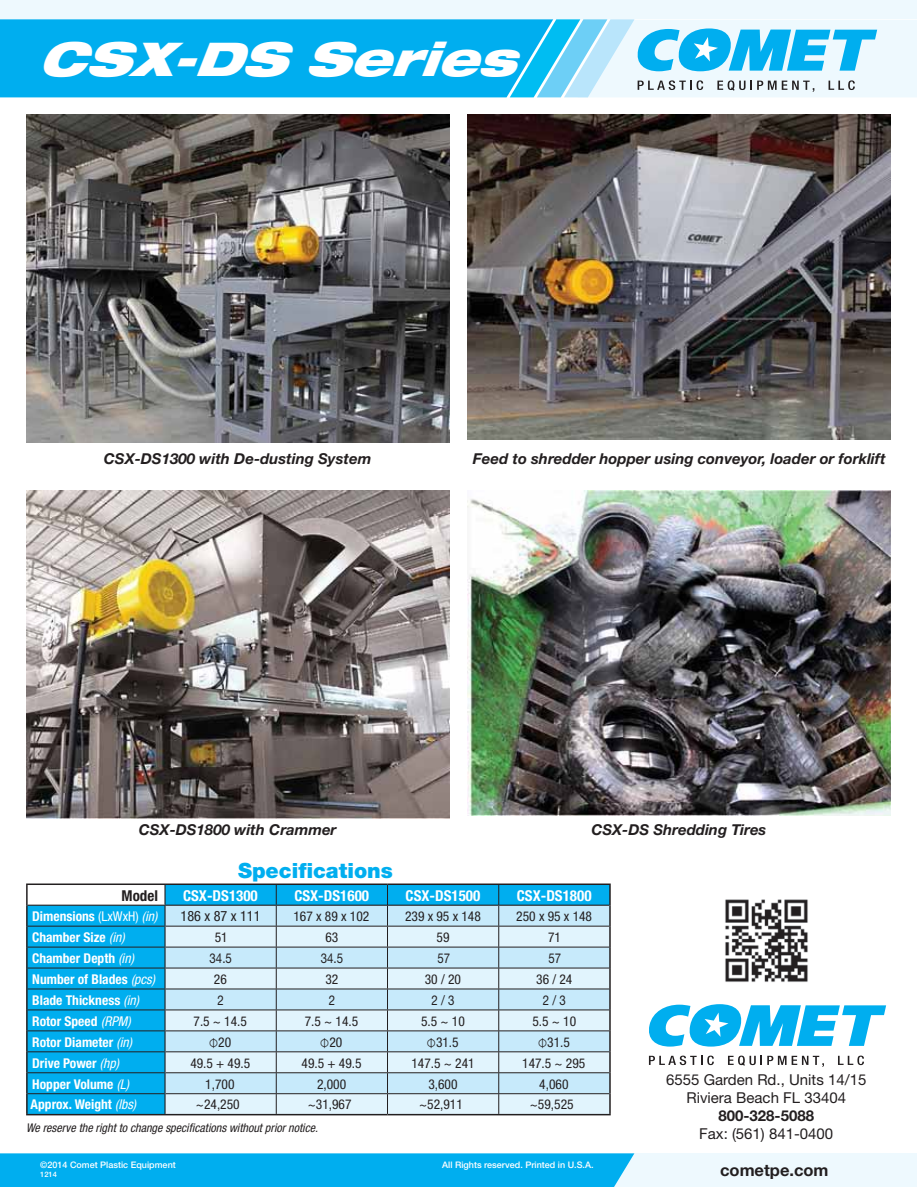
<style>
.page{position:relative;width:917px;height:1187px;background:#fff}
.page>*{position:absolute;margin:0;border:0;box-sizing:border-box;transform-origin:0 0}
.t1{font:italic 900 expanded 46.5px "Helvetica Neue";color:#fff}
.t2{font:900 21px "Helvetica Neue";color:#00aeef}
.t3{font:700 16.5px "Helvetica Neue";color:#231f20}
.t4{font:italic 700 15px "Helvetica Neue";color:#231f20}
.t5{font:15px/18px "Helvetica Neue";color:#231f20;text-align:center}
.t6{font:700 condensed 15px "Helvetica Neue";color:#fff}
.t7{font:700 15px "Helvetica Neue";color:#231f20}
.t8{font:700 condensed 15px "Helvetica Neue";color:#231f20}
.t9{font:condensed 14.25px "Helvetica Neue";color:#231f20}
.t10{font:condensed 13.5px "Helvetica Neue";color:#231f20}
.t11{font:700 condensed 13.5px "Helvetica Neue";color:#fff}
.t12{font:13.5px "Helvetica Neue";color:#231f20;scale:.85 1}
.t13{font:italic condensed 12px "Helvetica Neue";color:#231f20}
.t14{font:500 9px "Helvetica Neue";color:#fff}
.t15{font:500 7.5px "Helvetica Neue";color:#fff}
.s1{font-weight:400}
.s2{font-weight:400;font-style:italic}
</style>
<div class="page">
<div style="left:0;top:0;width:916px;height:97px;background:#eef9fe"></div>
<img style="left:725px;top:899px;width:83px;height:83px">
<svg style="left:0;top:19px;width:876px;height:78px;background:#3bbff1"></svg>
<svg style="left:649px;top:1004px;width:236px;height:42px"></svg>
<svg style="left:648px;top:1055px;width:65px;height:9px"></svg>
<svg style="left:728px;top:1055px;width:95px;height:11px"></svg>
<svg style="left:838px;top:1055px;width:25px;height:9px"></svg>
<div style="left:590px;top:1153px;width:326px;height:33px;background:#eef9fe"></div>
<div style="left:0;top:1153px;width:634px;height:33px;background:#00aeef"></div>
<hr style="left:26px;top:883px;width:139px;height:1px;background:#231f20">
<hr style="left:26px;top:884px;width:2px;height:21px;background:#231f20">
<hr style="left:165px;top:883px;width:222px;height:1px;background:#231f20">
<hr style="left:387px;top:883px;width:223px;height:1px;background:#231f20">
<hr style="left:26px;top:905px;width:2px;height:21px;background:#231f20">
<hr style="left:26px;top:926px;width:2px;height:20px;background:#231f20">
<hr style="left:26px;top:946px;width:2px;height:21px;background:#231f20">
<hr style="left:26px;top:967px;width:2px;height:21px;background:#231f20">
<hr style="left:26px;top:988px;width:2px;height:21px;background:#231f20">
<hr style="left:26px;top:1009px;width:2px;height:21px;background:#231f20">
<hr style="left:26px;top:1030px;width:2px;height:21px;background:#231f20">
<hr style="left:26px;top:1051px;width:2px;height:21px;background:#231f20">
<hr style="left:26px;top:1072px;width:2px;height:21px;background:#231f20">
<hr style="left:26px;top:1093px;width:2px;height:20px;background:#231f20">
<hr style="left:26px;top:1113px;width:361px;height:2px;background:#231f20">
<hr style="left:387px;top:1113px;width:223px;height:2px;background:#231f20">
<img style="left:26px;top:115px;width:423px;height:327px">
<img style="left:26px;top:491px;width:423px;height:327px">
<img style="left:467px;top:115px;width:423px;height:325px">
<img style="left:467px;top:490px;width:423px;height:325px">
<svg style="left:27px;top:884px;width:583px;height:230px;background:#91d1eb"></svg>
<h1 class="t1" style="left:38px;top:42px;width:478px">CSX-DS Series</h1>
<p class="t4" style="left:104px;top:453px;width:269px">CSX-DS1300 with De-dusting System</p>
<p class="t4" style="left:473px;top:453px;width:414px">Feed to shredder hopper using conveyor, loader or forklift</p>
<p class="t4" style="left:139px;top:824px;width:199px">CSX-DS1800 with Crammer</p>
<p class="t4" style="left:591px;top:824px;width:176px">CSX-DS Shredding Tires</p>
<h2 class="t2" style="left:238px;top:863px;width:156px">Specifications</h2>
<p class="t8" style="left:121px;top:889px;width:38px">Model</p>
<p class="t6" style="left:183px;top:889px;width:76px">CSX-DS1300</p>
<p class="t6" style="left:294px;top:889px;width:76px">CSX-DS1600</p>
<p class="t6" style="left:405px;top:889px;width:76px">CSX-DS1500</p>
<p class="t6" style="left:516px;top:889px;width:76px">CSX-DS1800</p>
<p class="t11" style="left:32px;top:911px;width:127px">Dimensions <span class="s1">(LxWxH)</span> <span class="s2">(in)</span></p>
<p class="t9" style="left:180px;top:911px;width:81px">186 x 87 x 111</p>
<p class="t10" style="left:293px;top:911px;width:77px">167 x 89 x 102</p>
<p class="t10" style="left:405px;top:911px;width:77px">239 x 95 x 148</p>
<p class="t10" style="left:516px;top:911px;width:77px">250 x 95 x 148</p>
<p class="t11" style="left:32px;top:932px;width:94px">Chamber Size <span class="s2">(in)</span></p>
<p class="t10" style="left:215px;top:932px;width:14px">51</p>
<p class="t10" style="left:325px;top:932px;width:14px">63</p>
<p class="t10" style="left:436px;top:932px;width:14px">59</p>
<p class="t10" style="left:548px;top:932px;width:14px">71</p>
<p class="t11" style="left:32px;top:953px;width:103px">Chamber Depth <span class="s2">(in)</span></p>
<p class="t12" style="left:209px;top:953px;width:28px">34.5</p>
<p class="t12" style="left:321px;top:953px;width:28px">34.5</p>
<p class="t12" style="left:437px;top:953px;width:17px">57</p>
<p class="t12" style="left:548px;top:953px;width:17px">57</p>
<p class="t11" style="left:32px;top:974px;width:124px">Number of Blades <span class="s2">(pcs)</span></p>
<p class="t10" style="left:214px;top:974px;width:14px">26</p>
<p class="t10" style="left:325px;top:974px;width:14px">32</p>
<p class="t10" style="left:424px;top:974px;width:38px">30 / 20</p>
<p class="t10" style="left:536px;top:974px;width:38px">36 / 24</p>
<p class="t11" style="left:32px;top:994px;width:108px">Blade Thickness <span class="s2">(in)</span></p>
<p class="t12" style="left:217px;top:994px;width:9px">2</p>
<p class="t12" style="left:329px;top:994px;width:9px">2</p>
<p class="t12" style="left:431px;top:994px;width:29px">2 / 3</p>
<p class="t12" style="left:542px;top:994px;width:29px">2 / 3</p>
<p class="t11" style="left:32px;top:1016px;width:100px">Rotor Speed <span class="s2">(RPM)</span></p>
<p class="t10" style="left:193px;top:1015px;width:55px">7.5 ~ 14.5</p>
<p class="t10" style="left:305px;top:1015px;width:55px">7.5 ~ 14.5</p>
<p class="t10" style="left:421px;top:1015px;width:45px">5.5 ~ 10</p>
<p class="t10" style="left:532px;top:1015px;width:45px">5.5 ~ 10</p>
<p class="t11" style="left:32px;top:1036px;width:101px">Rotor Diameter <span class="s2">(in)</span></p>
<p class="t10" style="left:218px;top:1036px;width:14px">20</p>
<p class="t10" style="left:329px;top:1036px;width:14px">20</p>
<p class="t10" style="left:436px;top:1036px;width:24px">31.5</p>
<p class="t10" style="left:547px;top:1036px;width:24px">31.5</p>
<p class="t11" style="left:32px;top:1057px;width:88px">Drive Power <span class="s2">(hp)</span></p>
<p class="t10" style="left:190px;top:1057px;width:61px">49.5 + 49.5</p>
<p class="t10" style="left:301px;top:1057px;width:61px">49.5 + 49.5</p>
<p class="t10" style="left:411px;top:1057px;width:65px">147.5 ~ 241</p>
<p class="t10" style="left:522px;top:1057px;width:65px">147.5 ~ 295</p>
<p class="t11" style="left:32px;top:1078px;width:98px">Hopper Volume <span class="s2">(L)</span></p>
<p class="t10" style="left:205px;top:1078px;width:31px">1,700</p>
<p class="t10" style="left:317px;top:1078px;width:31px">2,000</p>
<p class="t10" style="left:428px;top:1078px;width:31px">3,600</p>
<p class="t10" style="left:539px;top:1078px;width:31px">4,060</p>
<p class="t11" style="left:31px;top:1099px;width:107px">Approx. Weight <span class="s2">(lbs)</span></p>
<p class="t10" style="left:196px;top:1099px;width:45px">~24,250</p>
<p class="t10" style="left:308px;top:1099px;width:45px">~31,967</p>
<p class="t10" style="left:419px;top:1099px;width:45px">~52,911</p>
<p class="t10" style="left:529px;top:1099px;width:45px">~59,525</p>
<p class="t13" style="left:26px;top:1122px;width:293px">We reserve the right to change specifications without prior notice.</p>
<p class="t5" style="left:666px;top:1072px;width:202px">6555 Garden Rd., Units 14/15<br>Riviera Beach FL 33404</p>
<p class="t7" style="left:718px;top:1110px;width:97px">800-328-5088</p>
<p class="t5" style="left:699px;top:1126px;width:135px">Fax: (561) 841-0400</p>
<p class="t14" style="left:40px;top:1161px;width:137px">©2014 Comet Plastic Equipment</p>
<p class="t14" style="left:442px;top:1161px;width:153px">All Rights reserved. Printed in U.S.A.</p>
<p class="t15" style="left:40px;top:1171px;width:18px">1214</p>
<p class="t3" style="left:719px;top:1163px;width:110px">cometpe.com</p>
</div>
